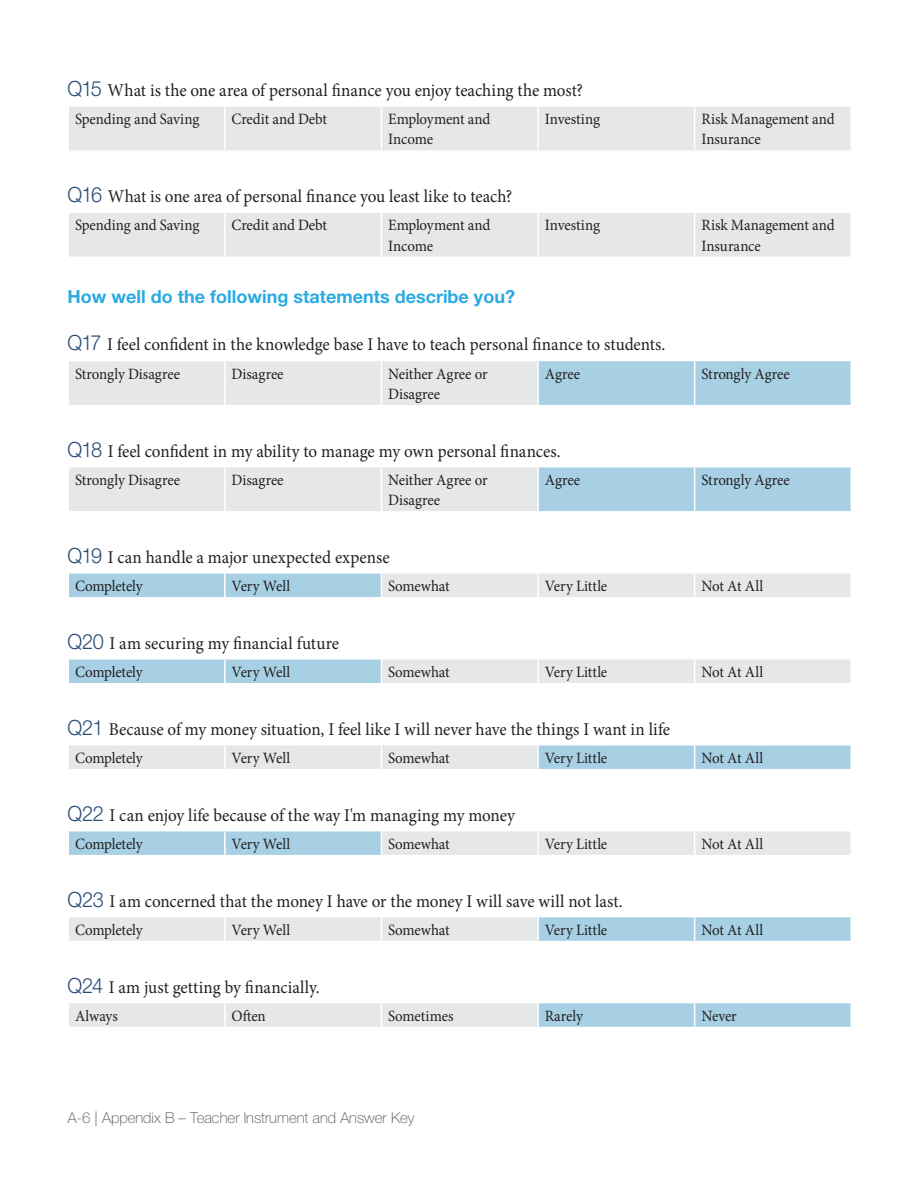
<style>
.page{position:relative;width:918px;height:1188px;background:#fff}
.page>*{position:absolute;margin:0;border:0;box-sizing:border-box;transform-origin:0 0}
.Survey_Question{font:18px "Minion Pro";letter-spacing:-.005em;color:#231f20;scale:.95 1}
.t1{font:700 18px "Helvetica Neue LT Std";color:#2baae1}
.Survey_Choices{font:15.75px/20.2px "Minion Pro";letter-spacing:-.01em;color:#231f20;scale:.95 1}
.t2{font:100 15px "Helvetica Neue LT Std";color:#4b4c4d}
.s1{font-family:"Helvetica Neue LT Std";font-weight:300;font-size:21px;color:#2a4d77}
</style>
<div class="page">
<div style="left:69px;top:107px;width:781px;height:43px;background:#e6e7e9"></div>
<hr style="left:224px;top:107px;width:2px;height:43px;background:#fff">
<hr style="left:381px;top:107px;width:1px;height:43px;background:#fff">
<hr style="left:537px;top:107px;width:2px;height:43px;background:#fff">
<hr style="left:694px;top:107px;width:1px;height:43px;background:#fff">
<div style="left:69px;top:213px;width:781px;height:44px;background:#e6e7e9"></div>
<hr style="left:224px;top:213px;width:2px;height:44px;background:#fff">
<hr style="left:381px;top:213px;width:1px;height:44px;background:#fff">
<hr style="left:537px;top:213px;width:2px;height:44px;background:#fff">
<hr style="left:694px;top:213px;width:1px;height:44px;background:#fff">
<svg style="left:69px;top:361px;width:781px;height:44px;background:#cddee7"></svg>
<hr style="left:224px;top:361px;width:2px;height:44px;background:#fff">
<hr style="left:381px;top:361px;width:1px;height:44px;background:#fff">
<hr style="left:694px;top:361px;width:1px;height:44px;background:#fff">
<hr style="left:537px;top:361px;width:2px;height:44px;background:#fff">
<svg style="left:69px;top:467px;width:781px;height:44px;background:#cddee7"></svg>
<hr style="left:224px;top:467px;width:2px;height:44px;background:#fff">
<hr style="left:381px;top:467px;width:1px;height:44px;background:#fff">
<hr style="left:694px;top:467px;width:1px;height:44px;background:#fff">
<hr style="left:537px;top:467px;width:2px;height:44px;background:#fff">
<svg style="left:68px;top:573px;width:783px;height:24px;background:#cedee7"></svg>
<svg style="left:68px;top:659px;width:783px;height:24px;background:#cedee7"></svg>
<svg style="left:69px;top:745px;width:781px;height:24px;background:#cedee7"></svg>
<hr style="left:537px;top:745px;width:2px;height:24px;background:#fff">
<svg style="left:68px;top:831px;width:783px;height:24px;background:#cedee7"></svg>
<svg style="left:69px;top:917px;width:781px;height:24px;background:#cedee7"></svg>
<hr style="left:537px;top:917px;width:2px;height:24px;background:#fff">
<svg style="left:69px;top:1003px;width:781px;height:24px;background:#cedee7"></svg>
<hr style="left:537px;top:1003px;width:2px;height:24px;background:#fff">
<p class="Survey_Question" style="left:68px;top:78px;width:544px"><span class="s1">Q15</span> What is the one area of personal finance you enjoy teaching the most?</p>
<p class="Survey_Choices" style="left:75px;top:109px;width:132px">Spending and Saving</p>
<p class="Survey_Choices" style="left:232px;top:109px;width:102px">Credit and Debt</p>
<p class="Survey_Choices" style="left:388px;top:109px;width:109px">Employment and<br>Income</p>
<p class="Survey_Choices" style="left:545px;top:109px;width:60px">Investing</p>
<p class="Survey_Choices" style="left:701px;top:109px;width:142px">Risk Management and<br>Insurance</p>
<p class="Survey_Question" style="left:68px;top:184px;width:470px"><span class="s1">Q16</span> What is one area of personal finance you least like to teach?</p>
<p class="Survey_Choices" style="left:75px;top:215px;width:132px">Spending and Saving</p>
<p class="Survey_Choices" style="left:232px;top:215px;width:102px">Credit and Debt</p>
<p class="Survey_Choices" style="left:388px;top:215px;width:109px">Employment and<br>Income</p>
<p class="Survey_Choices" style="left:545px;top:215px;width:60px">Investing</p>
<p class="Survey_Choices" style="left:701px;top:215px;width:142px">Risk Management and<br>Insurance</p>
<p class="t1" style="left:68px;top:285px;width:449px">How well do the following statements describe you?</p>
<p class="Survey_Question" style="left:68px;top:333px;width:631px"><span class="s1">Q17</span> I feel confident in the knowledge base I have to teach personal finance to students.</p>
<p class="Survey_Choices" style="left:75px;top:364px;width:112px">Strongly Disagree</p>
<p class="Survey_Choices" style="left:232px;top:364px;width:56px">Disagree</p>
<p class="Survey_Choices" style="left:388px;top:364px;width:106px">Neither Agree or<br>Disagree</p>
<p class="Survey_Choices" style="left:545px;top:364px;width:39px">Agree</p>
<p class="Survey_Choices" style="left:701px;top:364px;width:95px">Strongly Agree</p>
<p class="Survey_Question" style="left:68px;top:439px;width:521px"><span class="s1">Q18</span> I feel confident in my ability to manage my own personal finances.</p>
<p class="Survey_Choices" style="left:75px;top:470px;width:112px">Strongly Disagree</p>
<p class="Survey_Choices" style="left:232px;top:470px;width:56px">Disagree</p>
<p class="Survey_Choices" style="left:388px;top:470px;width:106px">Neither Agree or<br>Disagree</p>
<p class="Survey_Choices" style="left:545px;top:470px;width:39px">Agree</p>
<p class="Survey_Choices" style="left:701px;top:470px;width:95px">Strongly Agree</p>
<p class="Survey_Question" style="left:68px;top:545px;width:341px"><span class="s1">Q19</span> I can handle a major unexpected expense</p>
<p class="Survey_Choices" style="left:75px;top:576px;width:73px">Completely</p>
<p class="Survey_Choices" style="left:232px;top:576px;width:63px">Very Well</p>
<p class="Survey_Choices" style="left:388px;top:576px;width:66px">Somewhat</p>
<p class="Survey_Choices" style="left:545px;top:576px;width:67px">Very Little</p>
<p class="Survey_Choices" style="left:701px;top:576px;width:67px">Not At All</p>
<p class="Survey_Question" style="left:68px;top:631px;width:287px"><span class="s1">Q20</span> I am securing my financial future</p>
<p class="Survey_Choices" style="left:75px;top:662px;width:73px">Completely</p>
<p class="Survey_Choices" style="left:232px;top:662px;width:63px">Very Well</p>
<p class="Survey_Choices" style="left:388px;top:662px;width:66px">Somewhat</p>
<p class="Survey_Choices" style="left:545px;top:662px;width:67px">Very Little</p>
<p class="Survey_Choices" style="left:701px;top:662px;width:67px">Not At All</p>
<p class="Survey_Question" style="left:68px;top:717px;width:636px"><span class="s1">Q21</span> Because of my money situation, I feel like I will never have the things I want in life</p>
<p class="Survey_Choices" style="left:75px;top:748px;width:73px">Completely</p>
<p class="Survey_Choices" style="left:232px;top:748px;width:63px">Very Well</p>
<p class="Survey_Choices" style="left:388px;top:748px;width:66px">Somewhat</p>
<p class="Survey_Choices" style="left:545px;top:748px;width:67px">Very Little</p>
<p class="Survey_Choices" style="left:701px;top:748px;width:67px">Not At All</p>
<p class="Survey_Question" style="left:68px;top:803px;width:473px"><span class="s1">Q22</span> I can enjoy life because of the way I'm managing my money</p>
<p class="Survey_Choices" style="left:75px;top:834px;width:73px">Completely</p>
<p class="Survey_Choices" style="left:232px;top:834px;width:63px">Very Well</p>
<p class="Survey_Choices" style="left:388px;top:834px;width:66px">Somewhat</p>
<p class="Survey_Choices" style="left:545px;top:834px;width:67px">Very Little</p>
<p class="Survey_Choices" style="left:701px;top:834px;width:67px">Not At All</p>
<p class="Survey_Question" style="left:68px;top:889px;width:586px"><span class="s1">Q23</span> I am concerned that the money I have or the money I will save will not last.</p>
<p class="Survey_Choices" style="left:75px;top:920px;width:73px">Completely</p>
<p class="Survey_Choices" style="left:232px;top:920px;width:63px">Very Well</p>
<p class="Survey_Choices" style="left:388px;top:920px;width:66px">Somewhat</p>
<p class="Survey_Choices" style="left:545px;top:920px;width:67px">Very Little</p>
<p class="Survey_Choices" style="left:701px;top:920px;width:67px">Not At All</p>
<p class="Survey_Question" style="left:68px;top:975px;width:267px"><span class="s1">Q24</span> I am just getting by financially.</p>
<p class="Survey_Choices" style="left:75px;top:1006px;width:47px">Always</p>
<p class="Survey_Choices" style="left:232px;top:1006px;width:38px">Often</p>
<p class="Survey_Choices" style="left:388px;top:1006px;width:70px">Sometimes</p>
<p class="Survey_Choices" style="left:545px;top:1006px;width:42px">Rarely</p>
<p class="Survey_Choices" style="left:701px;top:1006px;width:39px">Never</p>
<p class="t2" style="left:68px;top:1109px;width:348px">A-6 | Appendix B – Teacher Instrument and Answer Key</p>
</div>
